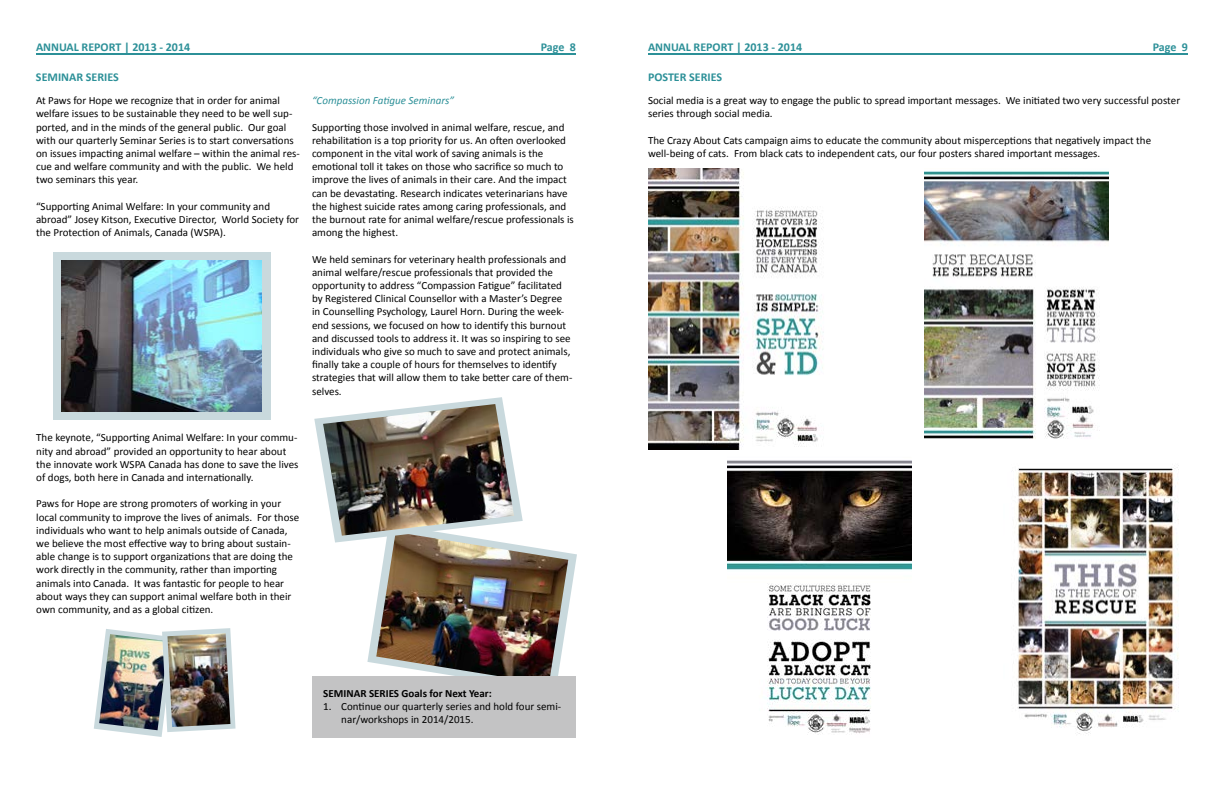
<style>
.page{position:relative;width:1224px;height:792px;background:#fff}
.page>*{position:absolute;margin:0;border:0;box-sizing:border-box;transform-origin:0 0}
.t1{font:700 12px "Calibri";color:#2c9098}
.t2{font:11px/13.2px "Calibri";color:#000}
.t3{font:700 11px "Calibri";color:#000}
.t4{font:italic 11px "Calibri";color:#2c9098}
</style>
<div class="page">
<hr style="left:36px;top:53px;width:540px;height:2px;background:#2c9098">
<hr style="left:648px;top:53px;width:540px;height:2px;background:#2c9098">
<img style="left:94px;top:628px;width:142px;height:109px">
<img style="left:167px;top:633px;width:63px;height:94px">
<div style="left:53px;top:252px;width:218px;height:168px;background:#c9d9dd"></div>
<img style="left:62px;top:260px;width:200px;height:152px">
<img style="left:314px;top:397px;width:263px;height:280px">
<img style="left:323px;top:404px;width:191px;height:132px">
<div style="left:312px;top:677px;width:264px;height:61px;background:#c3c3c4"></div>
<img style="left:648px;top:168px;width:176px;height:281px">
<img style="left:924px;top:171px;width:184px;height:268px">
<img style="left:727px;top:460px;width:185px;height:275px">
<img style="left:1017px;top:465px;width:162px;height:269px">
<p class="t1" style="left:36px;top:39px;width:156px">ANNUAL REPORT | 2013 - 2014</p>
<p class="t1" style="left:541px;top:39px;width:37px">Page 8</p>
<p class="t1" style="left:648px;top:39px;width:156px">ANNUAL REPORT | 2013 - 2014</p>
<p class="t1" style="left:1153px;top:39px;width:37px">Page 9</p>
<p class="t1" style="left:36px;top:69px;width:84px">SEMINAR SERIES</p>
<p class="t2" style="left:36px;top:94px;width:265px">At Paws for Hope we recognize that in order for animal welfare issues to be sustainable they need to be well sup&shy;ported, and in the minds of the general public. Our goal with our quarterly Seminar Series is to start conversations on issues impacting animal welfare – within the animal res&shy;cue and welfare community and with the public. We held two seminars this year.</p>
<p class="t2" style="left:36px;top:200px;width:265px">“Supporting Animal Welfare: In your community and abroad” Josey Kitson, Executive Director, World Society for the Protection of Animals, Canada (WSPA).</p>
<p class="t1" style="left:648px;top:69px;width:76px">POSTER SERIES</p>
<p class="t2" style="left:648px;top:94px;width:534px">Social media is a great way to engage the public to spread important messages. We initiated two very successful poster series through social media.</p>
<p class="t2" style="left:648px;top:134px;width:505px">The Crazy About Cats campaign aims to educate the community about misperceptions that negatively impact the well-being of cats. From black cats to independent cats, our four posters shared important messages.</p>
<p class="t4" style="left:312px;top:93px;width:144px">“Compassion Fatigue Seminars”</p>
<p class="t2" style="left:312px;top:120px;width:263px">Supporting those involved in animal welfare, rescue, and rehabilitation is a top priority for us. An often overlooked component in the vital work of saving animals is the emotional toll it takes on those who sacrifice so much to improve the lives of animals in their care. And the impact can be devastating. Research indicates veterinarians have the highest suicide rates among caring professionals, and the burnout rate for animal welfare/rescue professionals is among the highest.</p>
<p class="t2" style="left:312px;top:252px;width:262px">We held seminars for veterinary health professionals and animal welfare/rescue professionals that provided the opportunity to address “Compassion Fatigue” facilitated by Registered Clinical Counsellor with a Master’s Degree in Counselling Psychology, Laurel Horn. During the week&shy;end sessions, we focused on how to identify this burnout and discussed tools to address it. It was so inspiring to see individuals who give so much to save and protect animals, finally take a couple of hours for themselves to identify strategies that will allow them to take better care of them&shy;selves.</p>
<p class="t2" style="left:36px;top:431px;width:264px">The keynote, “Supporting Animal Welfare: In your commu&shy;nity and abroad” provided an opportunity to hear about the innovate work WSPA Canada has done to save the lives of dogs, both here in Canada and internationally.</p>
<p class="t2" style="left:36px;top:497px;width:265px">Paws for Hope are strong promoters of working in your local community to improve the lives of animals. For those individuals who want to help animals outside of Canada, we believe the most effective way to bring about sustain&shy;able change is to support organizations that are doing the work directly in the community, rather than importing animals into Canada. It was fantastic for people to hear about ways they can support animal welfare both in their own community, and as a global citizen.</p>
<p class="t3" style="left:323px;top:686px;width:170px">SEMINAR SERIES Goals for Next Year:</p>
<p class="t2" style="left:341px;top:700px;width:221px;text-indent:-18px">1. Continue our quarterly series and hold four semi&shy;nar/workshops in 2014/2015.</p>
</div>
